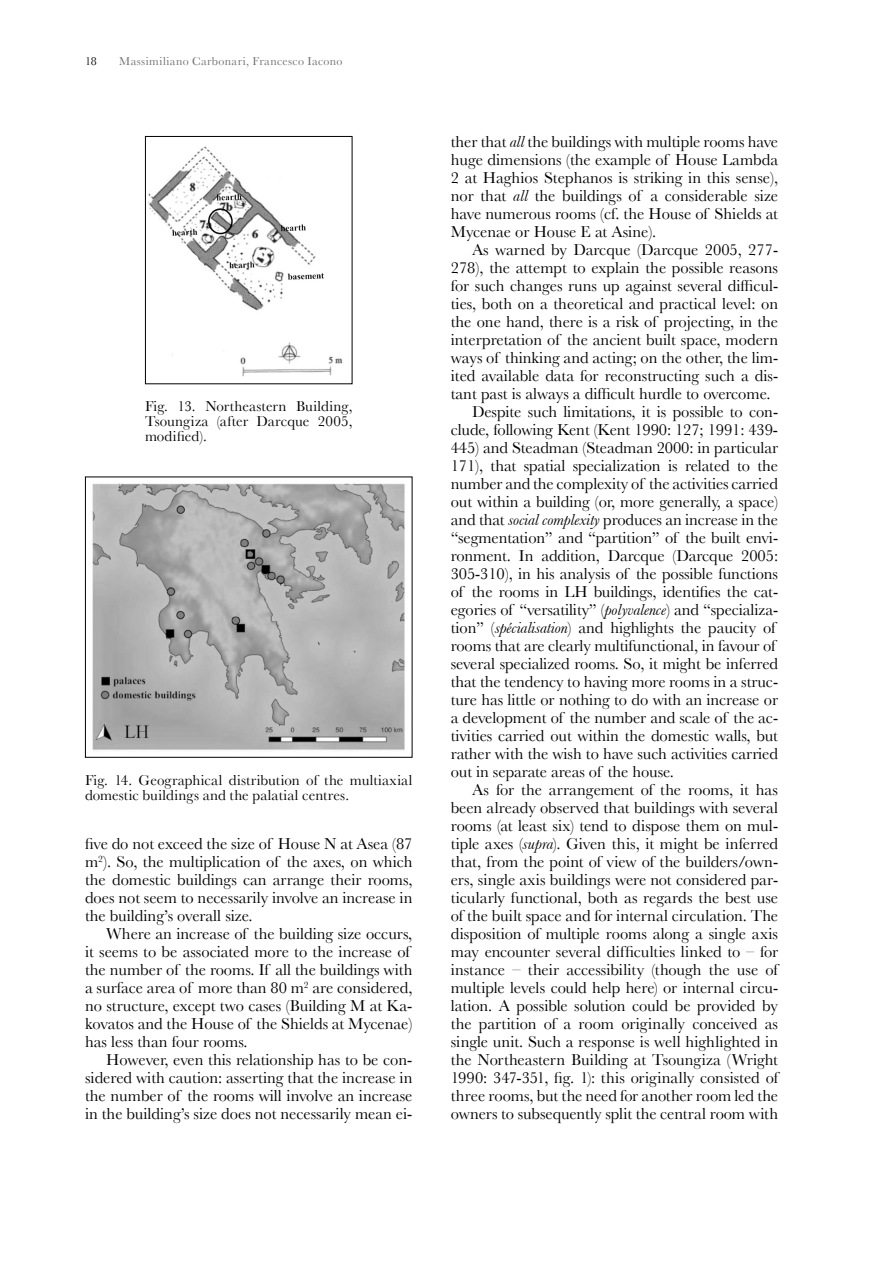
<style>
.page{position:relative;width:893px;height:1263px;background:#fff}
.page>*{position:absolute;margin:0;border:0;box-sizing:border-box;transform-origin:0 0}
.Normale{font:16.5px/18px "Baskerville";letter-spacing:-.005em;color:#000;text-align:justify}
.Didascalia{font:15px/15px "Baskerville";letter-spacing:.01em;color:#000;text-align:justify}
.t1{font:12px "Baskerville";letter-spacing:.035em;color:#6d6e71}
.t2{font:12px "Baskerville";color:#000}
.s1{font-style:italic}
</style>
<div class="page">
<img style="left:148px;top:146px;width:195px;height:231px">
<div style="left:145px;top:136px;width:207px;height:248px;border:1px solid #000"></div>
<img style="left:92px;top:483px;width:313px;height:268px">
<div style="left:85px;top:477px;width:327px;height:281px;border:1px solid #000"></div>
<p class="t2" style="left:85px;top:54px;width:13px">18</p>
<p class="t1" style="left:119px;top:54px;width:225px">Massimiliano Carbonari, Francesco Iacono</p>
<p class="Didascalia" style="left:145px;top:398px;width:209px">Fig. 13. Northeastern Building, Tsoungiza (after Darcque 2005, modified).</p>
<p class="Didascalia" style="left:85px;top:772px;width:329px">Fig. 14. Geographical distribution of the multiaxial domestic buildings and the palatial centres.</p>
<p class="Normale" style="left:85px;top:835px;width:329px">five do not exceed the size of House N at Asea (87 m<sup>2</sup>). So, the multiplication of the axes, on which the domestic buildings can arrange their rooms, does not seem to necessarily involve an increase in the building’s overall size.</p>
<p class="Normale" style="left:85px;top:925px;width:329px;text-align:left;text-indent:21px">Where an increase of the building size occurs, it seems to be associated more to the increase of the number of the rooms. If all the buildings with a surface area of more than 80 m<sup>2</sup> are considered, no structure, except two cases (Building M at Ka&shy;kovatos and the House of the Shields at Mycenae) has less than four rooms.</p>
<p class="Normale" style="left:85px;top:1051px;width:329px;text-indent:21px">However, even this relationship has to be con&shy;sidered with caution: asserting that the increase in the number of the rooms will involve an increase in the building’s size does not necessarily mean ei-</p>
<p class="Normale" style="left:451px;top:133px;width:329px">ther that <span class="s1">all</span> the buildings with multiple rooms have huge dimensions (the example of House Lambda 2 at Haghios Stephanos is striking in this sense), nor that <span class="s1">all</span> the buildings of a considerable size have numerous rooms (cf. the House of Shields at Mycenae or House E at Asine).</p>
<p class="Normale" style="left:451px;top:241px;width:329px;text-indent:21px">As warned by Darcque (Darcque 2005, 277- 278), the attempt to explain the possible reasons for such changes runs up against several difficul&shy;ties, both on a theoretical and practical level: on the one hand, there is a risk of projecting, in the interpretation of the ancient built space, modern ways of thinking and acting; on the other, the lim&shy;ited available data for reconstructing such a dis&shy;tant past is always a difficult hurdle to overcome.</p>
<p class="Normale" style="left:451px;top:403px;width:329px;text-align:left;text-indent:21px">Despite such limitations, it is possible to con&shy;clude, following Kent (Kent 1990: 127; 1991: 439- 445) and Steadman (Steadman 2000: in particular 171), that spatial specialization is related to the number and the complexity of the activities carried out within a building (or, more generally, a space) and that <span class="s1">social complexity</span> produces an increase in the “segmentation” and “partition” of the built envi&shy;ronment. In addition, Darcque (Darcque 2005:<br>305-310), in his analysis of the possible functions of the rooms in LH buildings, identifies the cat&shy;egories of “versatility” (<span class="s1">polyvalence</span>) and “specializa&shy;tion” (<span class="s1">spécialisation</span>) and highlights the paucity of rooms that are clearly multifunctional, in favour of several specialized rooms. So, it might be inferred that the tendency to having more rooms in a struc&shy;ture has little or nothing to do with an increase or a development of the number and scale of the ac&shy;tivities carried out within the domestic walls, but rather with the wish to have such activities carried out in separate areas of the house.</p>
<p class="Normale" style="left:451px;top:781px;width:329px;text-indent:21px">As for the arrangement of the rooms, it has been already observed that buildings with several rooms (at least six) tend to dispose them on mul&shy;tiple axes (<span class="s1">supra</span>). Given this, it might be inferred that, from the point of view of the builders/own&shy;ers, single axis buildings were not considered par&shy;ticularly functional, both as regards the best use of the built space and for internal circulation. The disposition of multiple rooms along a single axis may encounter several difficulties linked to – for instance – their accessibility (though the use of multiple levels could help here) or internal circu&shy;lation. A possible solution could be provided by the partition of a room originally conceived as single unit. Such a response is well highlighted in the Northeastern Building at Tsoungiza (Wright 1990: 347-351, fig. 1): this originally consisted of three rooms, but the need for another room led the owners to subsequently split the central room with</p>
</div>
